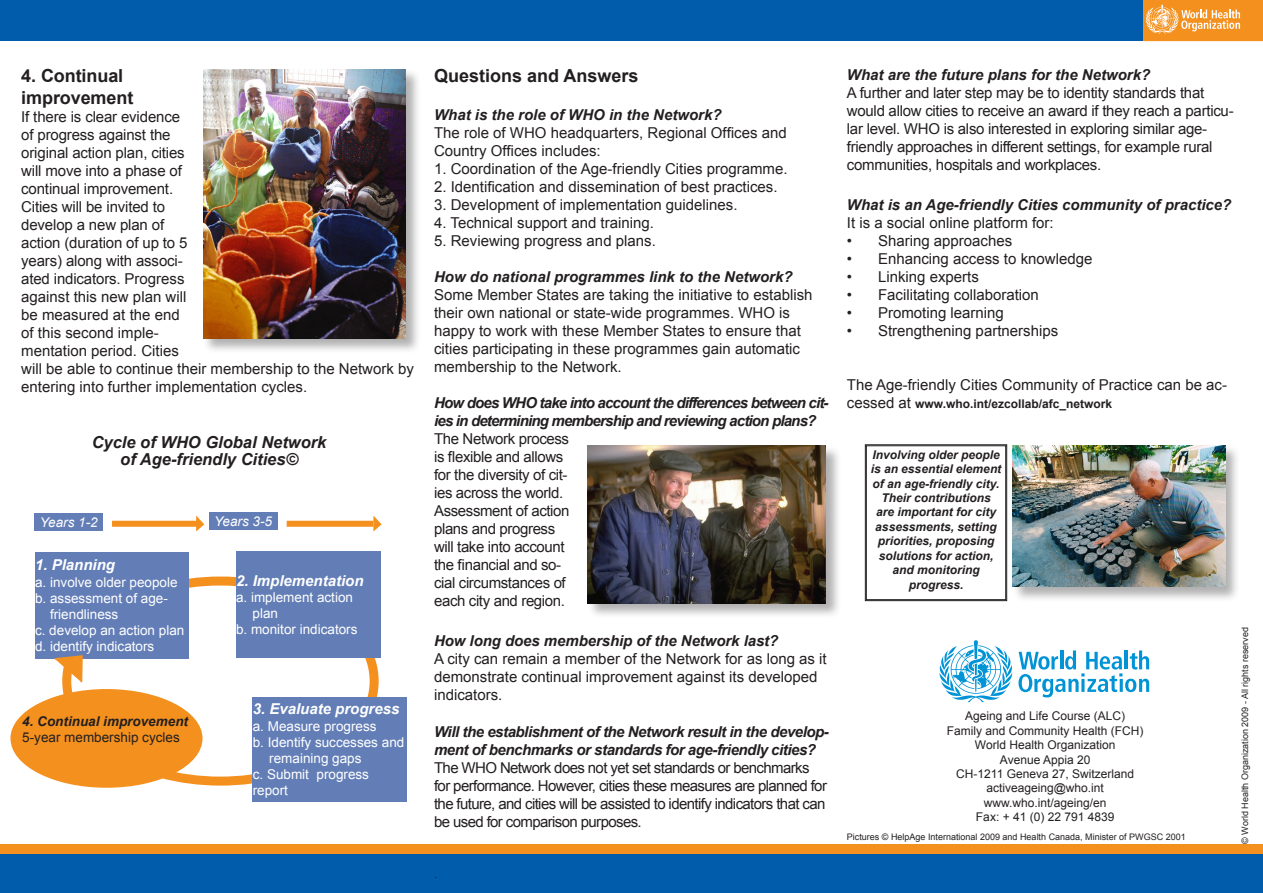
<style>
.page{position:relative;width:1263px;height:893px;background:#fff}
.page>*{position:absolute;margin:0;border:0;box-sizing:border-box;transform-origin:0 0}
.t1{font:700 18px "Arial";letter-spacing:-.005em;color:#231f20}
.t2{font:italic 700 16.5px "Arial";color:#231f20}
.t3{font:15px/18px "Arial";color:#231f20}
.t4{font:15px/18px "Arial";letter-spacing:-.02em;color:#231f20}
.t5{font:15px/18px "Arial";letter-spacing:-.04em;color:#231f20}
.t6{font:15px/18px "Arial";letter-spacing:-.025em;color:#231f20}
.t7{font:italic 700 15px "Arial";color:#231f20}
.t8{font:italic 700 15px/18px "Arial";letter-spacing:-.055em;color:#231f20}
.t9{font:italic 700 15px/18px "Arial";letter-spacing:-.03em;color:#231f20}
.t10{font:italic 700 15px "Arial";color:#fff}
.t11{font:italic 700 15px "Arial";letter-spacing:-.005em;color:#231f20}
.t12{font:13.5px/16.2px "Arial";color:#fff}
.t13{font:italic 700 13.5px "Arial";color:#231f20}
.t14{font:13.5px "Arial";color:#231f20}
.t15{font:italic 13.5px "Arial";color:#fff}
.t16{font:italic 700 12px/14.4px "Arial";color:#231f20;text-align:center}
.t17{font:12px "Arial";color:#231f20}
.t18{font:700 12px "Arial";color:#231f20}
.t19{font:9px "Arial";color:#231f20}
.s1{font-weight:400;font-size:15px}
</style>
<div class="page">
<div style="left:62px;top:576px;width:317px;height:210px;border:9px solid #f4901d;border-radius:50%"></div>
<div style="left:0;top:853px;width:1263px;height:40px;background:#015dab"></div>
<div style="left:0;top:844px;width:1263px;height:10px;background:#f4901d"></div>
<div style="left:0;top:0;width:1263px;height:41px;background:#015dab"></div>
<div style="left:35px;top:513px;width:68px;height:17px;background:#637eb7"></div>
<div style="left:35px;top:552px;width:154px;height:107px;background:#637eb7"></div>
<div style="left:209px;top:513px;width:68px;height:17px;background:#637eb7"></div>
<div style="left:236px;top:551px;width:145px;height:107px;background:#637eb7"></div>
<div style="left:253px;top:697px;width:154px;height:105px;background:#637eb7"></div>
<div style="left:587px;top:445px;width:255px;height:174px;background:#231f20;opacity:.35"></div>
<img style="left:587px;top:446px;width:239px;height:157px">
<div style="left:203px;top:68px;width:218px;height:286px;background:#231f20;opacity:.35"></div>
<img style="left:203px;top:69px;width:203px;height:269px">
<div style="left:1012px;top:444px;width:228px;height:159px;background:#231f20;opacity:.35"></div>
<img style="left:1013px;top:445px;width:212px;height:142px">
<svg style="left:864px;top:444px;width:143px;height:157px"></svg>
<div style="left:866px;top:446px;width:140px;height:154px;border:1px solid #231f20"></div>
<svg style="left:1143px;top:0;width:120px;height:41px;background:#f5a03f"></svg>
<svg style="left:939px;top:640px;width:210px;height:62px"></svg>
<div style="left:11px;top:690px;width:191px;height:97px;background:#f4901d;border-radius:50%"></div>
<svg style="left:54px;top:655px;width:29px;height:29px"></svg>
<div style="left:112px;top:521px;width:87px;height:6px;background:#f4901d"></div>
<div style="left:287px;top:521px;width:86px;height:6px;background:#f4901d"></div>
<svg style="left:196px;top:516px;width:8px;height:15px"></svg>
<svg style="left:373px;top:516px;width:9px;height:15px"></svg>
<p class="t1" style="left:21px;top:64px;width:104px">4. Continual</p>
<p class="t1" style="left:21px;top:86px;width:114px">improvement</p>
<p class="t3" style="left:21px;top:108px;width:394px">If there is clear evidence<br>of progress against the<br>original action plan, cities<br>will move into a phase of<br>continual improvement.<br>Cities will be invited to<br>develop a new plan of<br>action (duration of up to 5<br>years) along with associ-<br>ated indicators. Progress<br>against this new plan will<br>be measured at the end<br>of this second imple-<br>mentation period. Cities<br>will be able to continue their membership to the Network by entering into further implementation cycles.</p>
<p class="t2" style="left:92px;top:431px;width:236px">Cycle of WHO Global Network</p>
<p class="t2" style="left:120px;top:448px;width:179px">of Age-friendly Cities©</p>
<p class="t15" style="left:40px;top:513px;width:59px">Years 1-2</p>
<p class="t10" style="left:35px;top:555px;width:82px">1. Planning</p>
<p class="t12" style="left:35px;top:574px;width:144px">a. involve older peopole</p>
<p class="t12" style="left:50px;top:590px;width:119px;text-indent:-15px">b. assessment of age&shy;friendliness</p>
<p class="t12" style="left:35px;top:622px;width:151px">c. develop an action plan</p>
<p class="t12" style="left:35px;top:639px;width:121px">d. identify indicators</p>
<p class="t13" style="left:22px;top:712px;width:167px">4. Continual improvement</p>
<p class="t14" style="left:22px;top:728px;width:159px">5-year membership cycles</p>
<p class="t15" style="left:214px;top:513px;width:59px">Years 3-5</p>
<p class="t10" style="left:236px;top:571px;width:129px">2. Implementation</p>
<p class="t12" style="left:252px;top:589px;width:102px;text-indent:-16px">a. implement action plan</p>
<p class="t12" style="left:236px;top:622px;width:123px">b. monitor indicators</p>
<p class="t10" style="left:253px;top:699px;width:148px">3. Evaluate progress</p>
<p class="t12" style="left:253px;top:718px;width:125px">a. Measure progress</p>
<p class="t12" style="left:269px;top:734px;width:137px;text-indent:-16px">b. Identify successes and remaining gaps</p>
<p class="t12" style="left:253px;top:766px;width:118px">c. Submit progress report</p>
<p class="t1" style="left:434px;top:64px;width:206px">Questions and Answers</p>
<p class="t7" style="left:434px;top:105px;width:289px">What is the role of WHO in the Network?</p>
<p class="t3" style="left:434px;top:124px;width:354px">The role of WHO headquarters, Regional Offices and<br>Country Offices includes:</p>
<p class="t3" style="left:434px;top:160px;width:355px">1. Coordination of the Age-friendly Cities programme.</p>
<p class="t3" style="left:434px;top:178px;width:345px">2. Identification and dissemination of best practices.</p>
<p class="t3" style="left:434px;top:196px;width:305px">3. Development of implementation guidelines.</p>
<p class="t3" style="left:434px;top:214px;width:221px">4. Technical support and training.</p>
<p class="t3" style="left:434px;top:232px;width:223px">5. Reviewing progress and plans.</p>
<p class="t7" style="left:434px;top:267px;width:360px">How do national programmes link to the Network?</p>
<p class="t3" style="left:434px;top:286px;width:380px">Some Member States are taking the initiative to establish their own national or state-wide programmes. WHO is happy to work with these Member States to ensure that cities participating in these programmes gain automatic membership to the Network.</p>
<p class="t8" style="left:434px;top:394px;width:396px">How does WHO take into account the differences between cit&shy;ies in determining membership and reviewing action plans?</p>
<p class="t6" style="left:434px;top:430px;width:137px">The Network process is flexible and allows for the diversity of cit&shy;ies across the world.<br>Assessment of action plans and progress will take into account the financial and so&shy;cial circumstances of each city and region.</p>
<p class="t11" style="left:434px;top:631px;width:346px">How long does membership of the Network last?</p>
<p class="t3" style="left:434px;top:649px;width:394px">A city can remain a member of the Network for as long as it demonstrate continual improvement against its developed indicators.</p>
<p class="t9" style="left:434px;top:724px;width:396px">Will the establishment of the Network result in the develop&shy;ment of benchmarks or standards for age-friendly cities?</p>
<p class="t5" style="left:434px;top:759px;width:394px">The WHO Network does not yet set standards or benchmarks for performance. However, cities these measures are planned for the future, and cities will be assisted to identify indicators that can be used for comparison purposes.</p>
<p class="t17" style="left:434px;top:866px;width:5px">.</p>
<p class="t7" style="left:847px;top:65px;width:305px">What are the future plans for the Network?</p>
<p class="t4" style="left:847px;top:84px;width:388px">A further and later step may be to identity standards that would allow cities to receive an award if they reach a particu&shy;lar level. WHO is also interested in exploring similar age&shy;friendly approaches in different settings, for example rural communities, hospitals and workplaces.</p>
<p class="t7" style="left:847px;top:195px;width:386px">What is an Age-friendly Cities community of practice?</p>
<p class="t3" style="left:847px;top:214px;width:208px">It is a social online platform for:</p>
<p class="t3" style="left:847px;top:232px;width:167px">• Sharing approaches</p>
<p class="t3" style="left:847px;top:250px;width:247px">• Enhancing access to knowledge</p>
<p class="t3" style="left:847px;top:268px;width:134px">• Linking experts</p>
<p class="t3" style="left:847px;top:286px;width:194px">• Facilitating collaboration</p>
<p class="t3" style="left:847px;top:304px;width:159px">• Promoting learning</p>
<p class="t3" style="left:847px;top:322px;width:213px">• Strengthening partnerships</p>
<p class="t3" style="left:847px;top:376px;width:382px">The Age-friendly Cities Community of Practice can be ac-</p>
<p class="t18" style="left:847px;top:395px;width:267px"><span class="s1">cessed at</span> www.who.int/ezcollab/afc_network</p>
<p class="t16" style="left:871px;top:448px;width:132px">Involving older people is an essential element of an age-friendly city.<br>Their contributions<br>are important for city assessments, setting priorities, proposing solutions for action, and monitoring</p>
<p class="t16" style="left:909px;top:577px;width:56px">progress.</p>
<p class="t17" style="left:965px;top:708px;width:162px">Ageing and Life Course (ALC)</p>
<p class="t17" style="left:947px;top:723px;width:198px">Family and Community Health (FCH)</p>
<p class="t17" style="left:975px;top:737px;width:142px">World Health Organization</p>
<p class="t17" style="left:1000px;top:752px;width:92px">Avenue Appia 20</p>
<p class="t17" style="left:956px;top:766px;width:179px">CH-1211 Geneva 27, Switzerland</p>
<p class="t17" style="left:986px;top:780px;width:119px">activeageing@who.int</p>
<p class="t17" style="left:984px;top:795px;width:124px">www.who.int/ageing/en</p>
<p class="t17" style="left:976px;top:809px;width:140px">Fax: + 41 (0) 22 791 4839</p>
<p class="t19" style="left:847px;top:831px;width:340px">Pictures © HelpAge International 2009 and Health Canada, Minister of PWGSC 2001</p>
<p class="t19" style="left:1239px;top:844px;width:218px;rotate:-90deg">© World Health Organization 2009 - All rights reserved</p>
</div>
